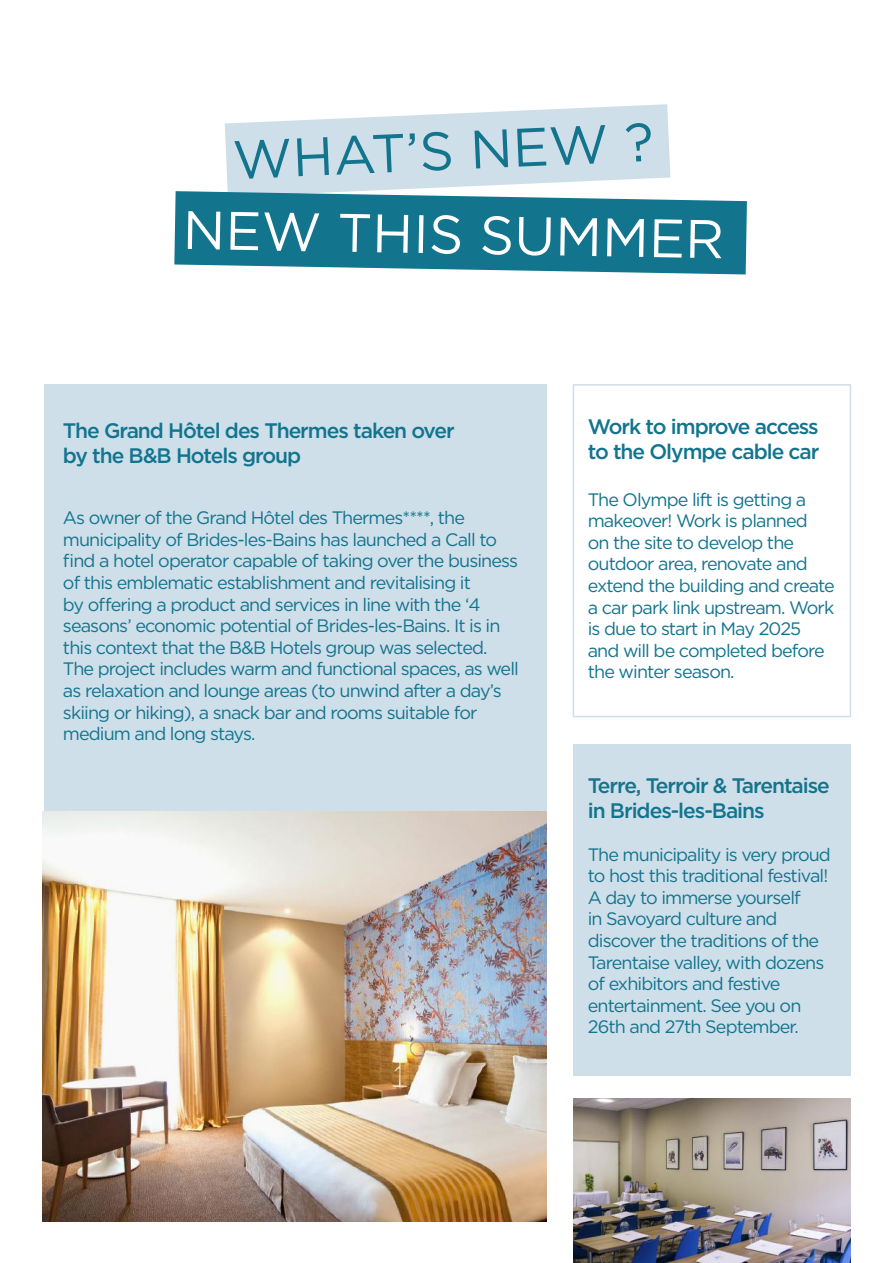
<style>
.page{position:relative;width:893px;height:1263px;background:#fff}
.page>*{position:absolute;margin:0;border:0;box-sizing:border-box;transform-origin:0 0}
.t1{font:54px "Gotham";color:#fff}
.t2{font:54px "Gotham";color:#13748e}
.t3{font:500 21px/25.2px "Gotham";letter-spacing:-.05em;color:#13748e}
.t4{font:18px/21.6px "Gotham";letter-spacing:-.05em;color:#13748e}
</style>
<div class="page">
<svg style="left:225px;top:104px;width:445px;height:87px"></svg>
<svg style="left:174px;top:191px;width:573px;height:83px;background:#2e849b"></svg>
<div style="left:573px;top:384px;width:278px;height:333px;border:2px solid #cedfe9"></div>
<div style="left:573px;top:744px;width:277px;height:332px;background:#cedfe9"></div>
<div style="left:44px;top:385px;width:503px;height:674px;background:#cedfe9"></div>
<img style="left:43px;top:812px;width:503px;height:409px">
<img style="left:573px;top:1098px;width:277px;height:165px">
<h1 class="t2" style="left:231px;top:127px;width:423px;rotate:-3deg">WHAT’S NEW ?</h1>
<h1 class="t1" style="left:183px;top:195px;width:543px;rotate:1deg">NEW THIS SUMMER</h1>
<p class="t3" style="left:63px;top:418px;width:393px">The Grand Hôtel des Thermes taken over by the B&amp;B Hotels group</p>
<p class="t3" style="left:588px;top:413px;width:233px">Work to improve access to the Olympe cable car</p>
<p class="t4" style="left:63px;top:507px;width:457px">As owner of the Grand Hôtel des Thermes****, the municipality of Brides-les-Bains has launched a Call to find a hotel operator capable of taking over the business of this emblematic establishment and revitalising it<br>by offering a product and services in line with the ‘4 seasons’ economic potential of Brides-les-Bains. It is in this context that the B&amp;B Hotels group was selected.<br>The project includes warm and functional spaces, as well as relaxation and lounge areas (to unwind after a day’s skiing or hiking), a snack bar and rooms suitable for medium and long stays.</p>
<p class="t4" style="left:588px;top:488px;width:249px">The Olympe lift is getting a makeover! Work is planned<br>on the site to develop the outdoor area, renovate and extend the building and create a car park link upstream. Work is due to start in May 2025 and will be completed before the winter season.</p>
<p class="t3" style="left:588px;top:772px;width:244px">Terre, Terroir &amp; Tarentaise in Brides-les-Bains</p>
<p class="t4" style="left:588px;top:843px;width:245px">The municipality is very proud to host this traditional festival!<br>A day to immerse yourself<br>in Savoyard culture and discover the traditions of the<br>Tarentaise valley, with dozens of exhibitors and festive entertainment. See you on<br>26th and 27th September.</p>
</div>
